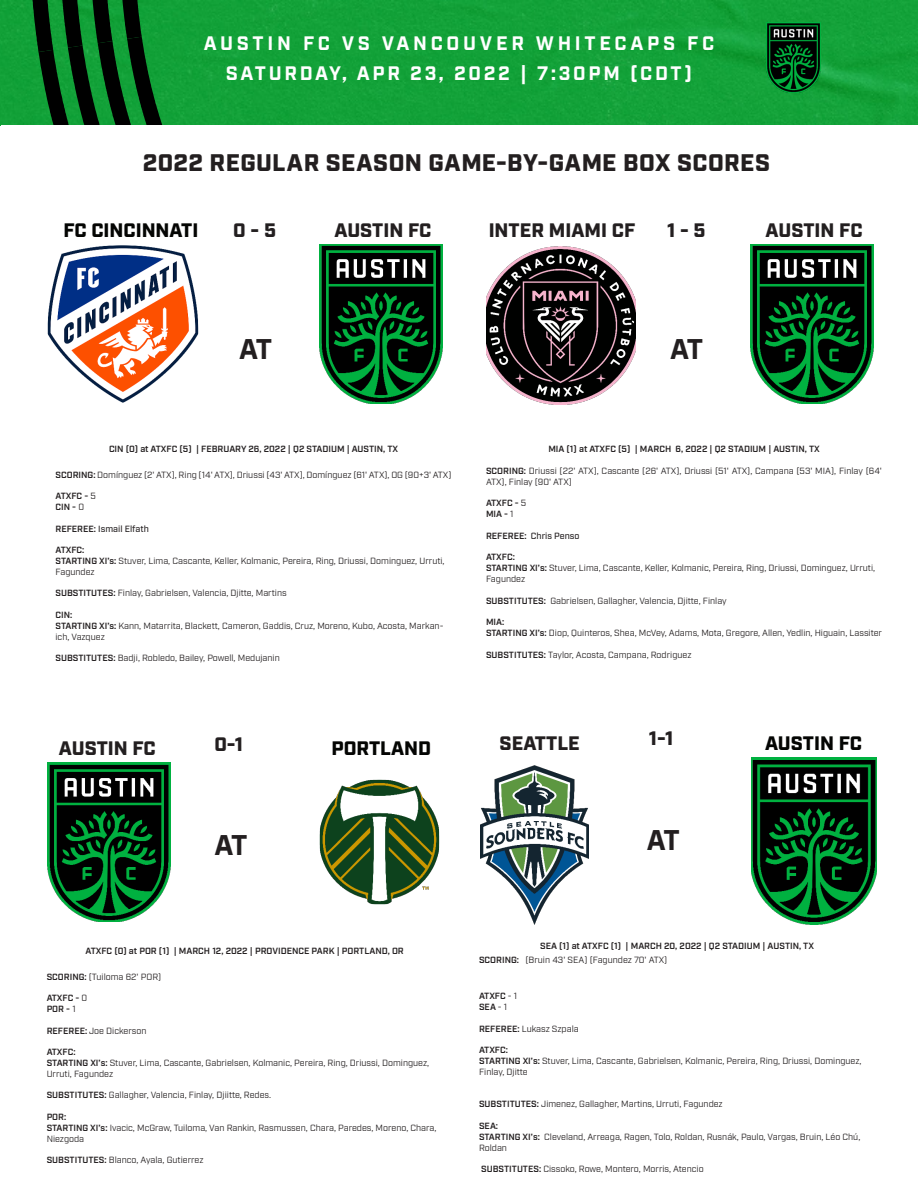
<style>
.page{position:relative;width:918px;height:1188px;background:#fff}
.page>*{position:absolute;margin:0;border:0;box-sizing:border-box;transform-origin:0 0}
.t1{font:700 28.5px "Industry";letter-spacing:-.08em;color:#231f20}
.t2{font:900 24px "Industry";letter-spacing:.02em;color:#231f20}
.t3{font:900 19.5px "Industry";color:#231f20}
.t4{font:700 19.5px "Industry";letter-spacing:.14em;color:#fff}
.t5{font:700 19.5px "Industry";letter-spacing:.18em;color:#fff}
.t6{font:900 19.5px "Industry";color:#040503}
.t7{font:9px/10.8px "Industry";color:#231f20}
.t8{font:600 9px "Industry";color:#231f20}
.t9{font:500 9px "Industry";color:#231f20}
.s1{font-weight:600}
.s2{font-weight:400}
</style>
<div class="page">
<div style="left:0;top:0;width:918px;height:126px;background:#13a239"></div>
<img style="left:767px;top:23px;width:54px;height:70px">
<svg style="left:29px;top:0;width:156px;height:126px;background:#0c6324"></svg>
<img style="left:48px;top:245px;width:150px;height:158px">
<img style="left:486px;top:246px;width:149px;height:159px">
<img style="left:751px;top:245px;width:123px;height:158px">
<img style="left:320px;top:245px;width:123px;height:158px">
<img style="left:320px;top:780px;width:119px;height:124px">
<img style="left:48px;top:763px;width:123px;height:158px">
<img style="left:480px;top:766px;width:108px;height:158px">
<img style="left:752px;top:758px;width:124px;height:166px">
<p class="t5" style="left:204px;top:32px;width:512px">AUSTIN FC VS VANCOUVER WHITECAPS FC</p>
<p class="t4" style="left:226px;top:62px;width:468px">SATURDAY, APR 23, 2022 | 7:30PM (CDT)</p>
<p class="t2" style="left:143px;top:148px;width:629px">2022 REGULAR SEASON GAME-BY-GAME BOX SCORES</p>
<p class="t6" style="left:63px;top:219px;width:136px">FC CINCINNATI</p>
<p class="t3" style="left:335px;top:218px;width:98px">AUSTIN FC</p>
<p class="t3" style="left:233px;top:219px;width:44px">0 - 5</p>
<p class="t3" style="left:489px;top:219px;width:148px">INTER MIAMI CF</p>
<p class="t3" style="left:667px;top:219px;width:40px">1 - 5</p>
<p class="t3" style="left:766px;top:218px;width:98px">AUSTIN FC</p>
<p class="t1" style="left:239px;top:332px;width:35px">AT</p>
<p class="t1" style="left:670px;top:332px;width:35px">AT</p>
<p class="t8" style="left:109px;top:444px;width:291px">CIN (0) at ATXFC (5) | FEBRUARY 26, 2022 | Q2 STADIUM | AUSTIN, TX</p>
<p class="t7" style="left:56px;top:469px;width:397px"><span class="s1">SCORING:</span> Domínguez (2' ATX), Ring (14' ATX), Driussi (43' ATX), Domínguez (61' ATX), OG (90+3' ATX)</p>
<p class="t8" style="left:56px;top:491px;width:42px">ATXFC - <span class="s2">5</span></p>
<p class="t8" style="left:56px;top:502px;width:30px">CIN - <span class="s2">0</span></p>
<p class="t9" style="left:56px;top:523px;width:95px"><span class="s1">REFEREE:</span> Ismail Elfath</p>
<p class="t8" style="left:56px;top:545px;width:30px">ATXFC:</p>
<p class="t7" style="left:56px;top:556px;width:391px"><span class="s1">STARTING XI’s:</span> Stuver, Lima, Cascante, Keller, Kolmanic, Pereira, Ring, Driussi, Dominguez, Urruti,<br>Fagundez</p>
<p class="t7" style="left:56px;top:588px;width:233px"><span class="s1">SUBSTITUTES:</span> Finlay, Gabrielsen, Valencia, Djitte, Martins</p>
<p class="t8" style="left:56px;top:610px;width:18px">CIN:</p>
<p class="t7" style="left:56px;top:620px;width:389px"><span class="s1">STARTING XI’s:</span> Kann, Matarrita, Blackett, Cameron, Gaddis, Cruz, Moreno, Kubo, Acosta, Markan&shy;ich, Vazquez</p>
<p class="t7" style="left:56px;top:653px;width:226px"><span class="s1">SUBSTITUTES:</span> Badji, Robledo, Bailey, Powell, Medujanin</p>
<p class="t8" style="left:548px;top:444px;width:273px">MIA (1) at ATXFC (5) | MARCH 6, 2022 | Q2 STADIUM | AUSTIN, TX</p>
<p class="t7" style="left:486px;top:466px;width:397px"><span class="s1">SCORING:</span> Driussi (22' ATX), Cascante (26' ATX), Driussi (51' ATX), Campana (53' MIA), Finlay (64'<br>ATX), Finlay (90' ATX)</p>
<p class="t8" style="left:486px;top:498px;width:42px">ATXFC - <span class="s2">5</span></p>
<p class="t8" style="left:486px;top:509px;width:29px">MIA - <span class="s2">1</span></p>
<p class="t9" style="left:486px;top:530px;width:95px"><span class="s1">REFEREE:</span> Chris Penso</p>
<p class="t8" style="left:486px;top:552px;width:30px">ATXFC:</p>
<p class="t7" style="left:486px;top:563px;width:391px"><span class="s1">STARTING XI’s:</span> Stuver, Lima, Cascante, Keller, Kolmanic, Pereira, Ring, Driussi, Dominguez, Urruti,<br>Fagundez</p>
<p class="t7" style="left:486px;top:595px;width:242px"><span class="s1">SUBSTITUTES:</span> Gabrielsen, Gallagher, Valencia, Djitte, Finlay</p>
<p class="t8" style="left:486px;top:617px;width:20px">MIA:</p>
<p class="t7" style="left:486px;top:628px;width:398px"><span class="s1">STARTING XI’s:</span> Diop, Quinteros, Shea, McVey, Adams, Mota, Gregore, Allen, Yedlin, Higuain, Lassiter</p>
<p class="t7" style="left:486px;top:649px;width:207px"><span class="s1">SUBSTITUTES:</span> Taylor, Acosta, Campana, Rodriguez</p>
<p class="t3" style="left:214px;top:732px;width:30px">0-1</p>
<p class="t3" style="left:59px;top:737px;width:98px">AUSTIN FC</p>
<p class="t6" style="left:331px;top:737px;width:101px">PORTLAND</p>
<p class="t3" style="left:649px;top:727px;width:26px">1-1</p>
<p class="t3" style="left:500px;top:731px;width:82px">SEATTLE</p>
<p class="t6" style="left:765px;top:731px;width:98px">AUSTIN FC</p>
<p class="t1" style="left:215px;top:828px;width:35px">AT</p>
<p class="t1" style="left:647px;top:823px;width:35px">AT</p>
<p class="t8" style="left:86px;top:946px;width:320px">ATXFC (0) at POR (1) | MARCH 12, 2022 | PROVIDENCE PARK | PORTLAND, OR</p>
<p class="t7" style="left:47px;top:971px;width:116px"><span class="s1">SCORING:</span> (Tuiloma 62' POR)</p>
<p class="t8" style="left:47px;top:993px;width:42px">ATXFC - <span class="s2">0</span></p>
<p class="t8" style="left:47px;top:1003px;width:31px">POR - <span class="s2">1</span></p>
<p class="t7" style="left:47px;top:1025px;width:101px"><span class="s1">REFEREE:</span> Joe Dickerson</p>
<p class="t8" style="left:47px;top:1047px;width:30px">ATXFC:</p>
<p class="t7" style="left:47px;top:1058px;width:384px"><span class="s1">STARTING XI’s:</span> Stuver, Lima, Cascante, Gabrielsen, Kolmanic, Pereira, Ring, Driussi, Dominguez,<br>Urruti, Fagundez</p>
<p class="t7" style="left:47px;top:1090px;width:226px"><span class="s1">SUBSTITUTES:</span> Gallagher, Valencia, Finlay, Djiitte, Redes.</p>
<p class="t8" style="left:47px;top:1111px;width:21px">POR:</p>
<p class="t7" style="left:47px;top:1122px;width:391px"><span class="s1">STARTING XI’s:</span> Ivacic, McGraw, Tuiloma, Van Rankin, Rasmussen, Chara, Paredes, Moreno, Chara,<br>Niezgoda</p>
<p class="t7" style="left:47px;top:1155px;width:158px"><span class="s1">SUBSTITUTES:</span> Blanco, Ayala, Gutierrez</p>
<p class="t8" style="left:540px;top:941px;width:275px">SEA (1) at ATXFC (1) | MARCH 20, 2022 | Q2 STADIUM | AUSTIN, TX</p>
<p class="t7" style="left:479px;top:955px;width:190px"><span class="s1">SCORING:</span> (Bruin 43' SEA) (Fagundez 70' ATX)</p>
<p class="t8" style="left:479px;top:991px;width:40px">ATXFC <span class="s2">- 1</span></p>
<p class="t8" style="left:479px;top:1002px;width:30px">SEA <span class="s2">- 1</span></p>
<p class="t7" style="left:479px;top:1024px;width:101px"><span class="s1">REFEREE:</span> Lukasz Szpala</p>
<p class="t8" style="left:479px;top:1045px;width:30px">ATXFC:</p>
<p class="t7" style="left:479px;top:1056px;width:384px"><span class="s1">STARTING XI’s:</span> Stuver, Lima, Cascante, Gabrielsen, Kolmanic, Pereira, Ring, Driussi, Dominguez,<br>Finlay, Djitte</p>
<p class="t7" style="left:479px;top:1099px;width:245px"><span class="s1">SUBSTITUTES:</span> Jimenez, Gallagher, Martins, Urruti, Fagundez</p>
<p class="t8" style="left:479px;top:1121px;width:21px">SEA:</p>
<p class="t7" style="left:479px;top:1132px;width:383px"><span class="s1">STARTING XI’s:</span> Cleveland, Arreaga, Ragen, Tolo, Roldan, Rusnák, Paulo, Vargas, Bruin, Léo Chú,<br>Roldan</p>
<p class="t7" style="left:481px;top:1164px;width:224px"><span class="s1">SUBSTITUTES:</span> Cissoko, Rowe, Montero, Morris, Atencio</p>
</div>
